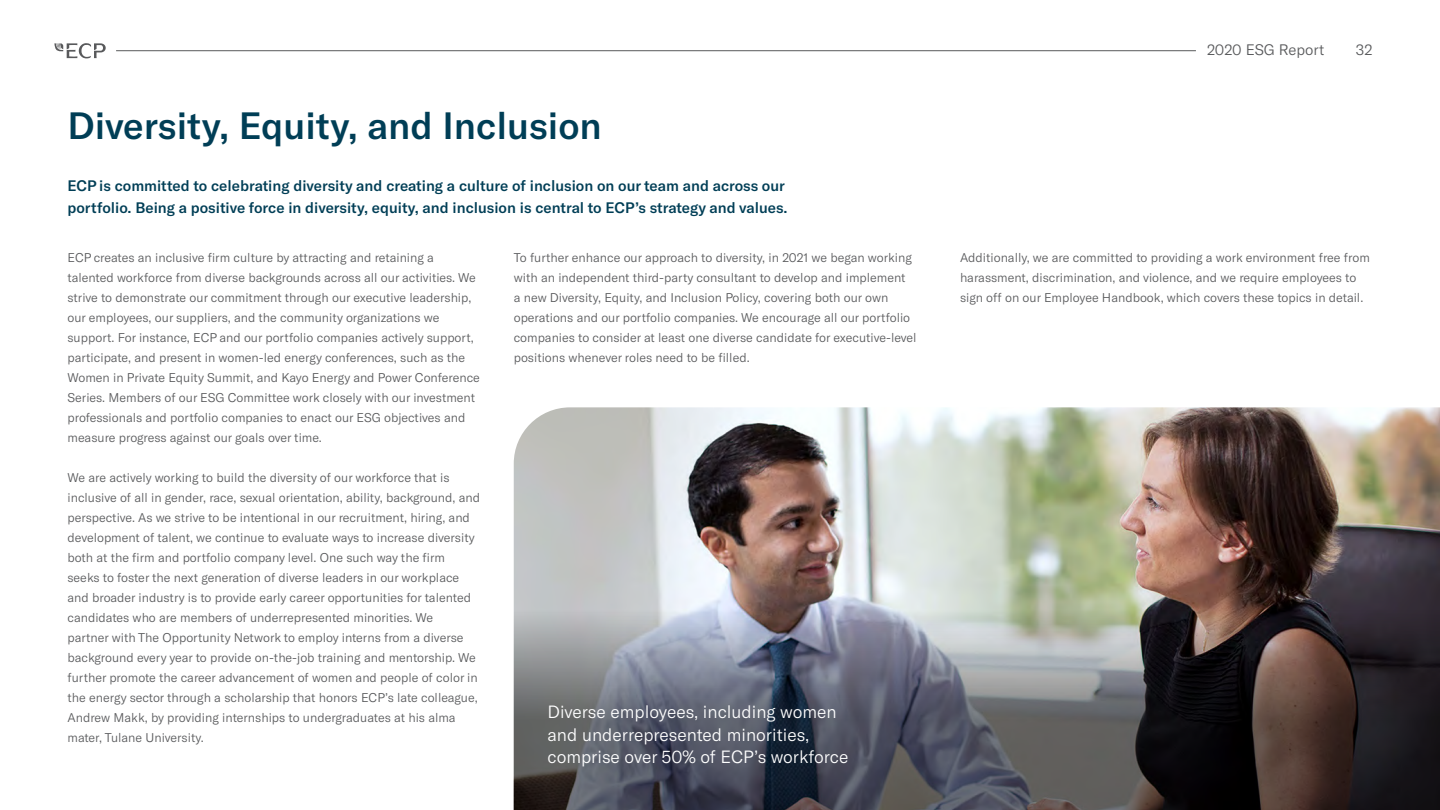
<style>
.page{position:relative;width:1440px;height:810px;background:#fff}
.page>*{position:absolute;margin:0;border:0;box-sizing:border-box;transform-origin:0 0}
.t1{font:500 37.5px "GT America";color:#003e56}
.t2{font:300 17.5px/22.5px "GT America";color:#fff}
.t3{font:500 15px/22.5px "GT America";color:#003e56}
.t4{font:300 15px "GT America";color:#58595b}
.t5{font:300 12.5px/20px "GT America";color:#58595b}
</style>
<div class="page">
<img style="left:514px;top:407px;width:926px;height:403px">
<svg style="left:54px;top:43px;width:52px;height:15px"></svg>
<hr style="left:116px;top:50px;width:1080px;height:1px;background:#58595b">
<h1 class="t1" style="left:68px;top:103px;width:536px">Diversity, Equity, and Inclusion</h1>
<p class="t3" style="left:68px;top:174px;width:721px">ECP is committed to celebrating diversity and creating a culture of inclusion on our team and across our portfolio. Being a positive force in diversity, equity, and inclusion is central to ECP’s strategy and values.</p>
<p class="t5" style="left:68px;top:248px;width:414px">ECP creates an inclusive firm culture by attracting and retaining a talented workforce from diverse backgrounds across all our activities. We strive to demonstrate our commitment through our executive leadership, our employees, our suppliers, and the community organizations we support. For instance, ECP and our portfolio companies actively support, participate, and present in women-led energy conferences, such as the Women in Private Equity Summit, and Kayo Energy and Power Conference Series. Members of our ESG Committee work closely with our investment professionals and portfolio companies to enact our ESG objectives and measure progress against our goals over time.</p>
<p class="t5" style="left:68px;top:468px;width:414px">We are actively working to build the diversity of our workforce that is inclusive of all in gender, race, sexual orientation, ability, background, and perspective. As we strive to be intentional in our recruitment, hiring, and development of talent, we continue to evaluate ways to increase diversity both at the firm and portfolio company level. One such way the firm seeks to foster the next generation of diverse leaders in our workplace and broader industry is to provide early career opportunities for talented candidates who are members of underrepresented minorities. We<br>partner with The Opportunity Network to employ interns from a diverse background every year to provide on-the-job training and mentorship. We further promote the career advancement of women and people of color in the energy sector through a scholarship that honors ECP’s late colleague, Andrew Makk, by providing internships to undergraduates at his alma mater, Tulane University.</p>
<p class="t5" style="left:514px;top:248px;width:404px">To further enhance our approach to diversity, in 2021 we began working with an independent third-party consultant to develop and implement<br>a new Diversity, Equity, and Inclusion Policy, covering both our own operations and our portfolio companies. We encourage all our portfolio companies to consider at least one diverse candidate for executive-level positions whenever roles need to be filled.</p>
<h2 class="t2" style="left:548px;top:701px;width:302px">Diverse employees, including women and underrepresented minorities, comprise over 50% of ECP’s workforce</h2>
<p class="t4" style="left:1207px;top:41px;width:119px">2020 ESG Report</p>
<p class="t4" style="left:1356px;top:41px;width:18px">32</p>
<p class="t5" style="left:960px;top:248px;width:411px">Additionally, we are committed to providing a work environment free from harassment, discrimination, and violence, and we require employees to sign off on our Employee Handbook, which covers these topics in detail.</p>
</div>
